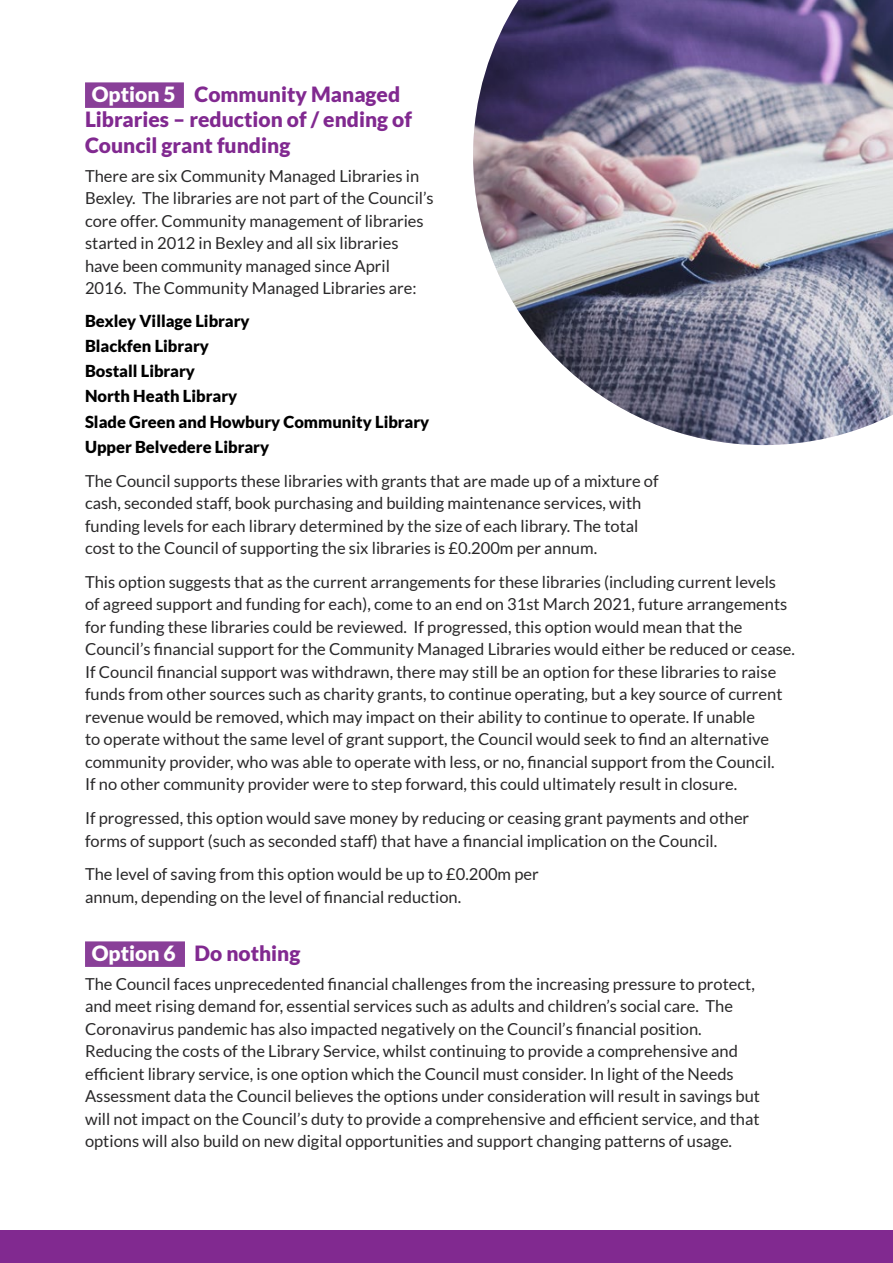
<style>
.page{position:relative;width:893px;height:1263px;background:#fff}
.page>*{position:absolute;margin:0;border:0;box-sizing:border-box;transform-origin:0 0}
.H2_Heading_rev{font:900 21px/25.5px "Lato";color:#812990}
.P_Body_Text{font:16.5px/22.5px "Lato";color:#292829}
.H3_Heading{font:900 16.5px "Lato";color:#000}
.s1{color:#fff}
</style>
<div class="page">
<div style="left:85px;top:82px;width:99px;height:26px;background:#893f98"></div>
<div style="left:85px;top:941px;width:100px;height:26px;background:#893f98"></div>
<img style="left:473px;top:0;width:420px;height:445px">
<div style="left:0;top:1230px;width:893px;height:33px;background:#812990"></div>
<h2 class="H2_Heading_rev" style="left:85px;top:81px;width:328px;text-indent:7px"><span class="s1">Option 5</span> Community Managed<br>Libraries – reduction of / ending of<br>Council grant funding</h2>
<p class="P_Body_Text" style="left:85px;top:164px;width:350px">There are six Community Managed Libraries in Bexley. The libraries are not part of the Council’s core offer. Community management of libraries started in 2012 in Bexley and all six libraries have been community managed since April 2016. The Community Managed Libraries are:</p>
<h3 class="H3_Heading" style="left:85px;top:311px;width:166px">Bexley Village Library</h3>
<h3 class="H3_Heading" style="left:85px;top:336px;width:125px">Blackfen Library</h3>
<h3 class="H3_Heading" style="left:85px;top:361px;width:112px">Bostall Library</h3>
<h3 class="H3_Heading" style="left:85px;top:387px;width:154px">North Heath Library</h3>
<h3 class="H3_Heading" style="left:85px;top:412px;width:346px">Slade Green and Howbury Community Library</h3>
<h3 class="H3_Heading" style="left:85px;top:437px;width:186px">Upper Belvedere Library</h3>
<p class="P_Body_Text" style="left:85px;top:469px;width:575px">The Council supports these libraries with grants that are made up of a mixture of cash, seconded staff, book purchasing and building maintenance services, with funding levels for each library determined by the size of each library. The total cost to the Council of supporting the six libraries is £0.200m per annum.</p>
<p class="P_Body_Text" style="left:85px;top:571px;width:711px">This option suggests that as the current arrangements for these libraries (including current levels<br>of agreed support and funding for each), come to an end on 31st March 2021, future arrangements for funding these libraries could be reviewed. If progressed, this option would mean that the Council’s financial support for the Community Managed Libraries would either be reduced or cease.<br>If Council financial support was withdrawn, there may still be an option for these libraries to raise funds from other sources such as charity grants, to continue operating, but a key source of current revenue would be removed, which may impact on their ability to continue to operate. If unable<br>to operate without the same level of grant support, the Council would seek to find an alternative community provider, who was able to operate with less, or no, financial support from the Council.<br>If no other community provider were to step forward, this could ultimately result in closure.</p>
<p class="P_Body_Text" style="left:85px;top:807px;width:666px">If progressed, this option would save money by reducing or ceasing grant payments and other forms of support (such as seconded staff) that have a financial implication on the Council.</p>
<p class="P_Body_Text" style="left:85px;top:863px;width:455px">The level of saving from this option would be up to £0.200m per annum, depending on the level of financial reduction.</p>
<h2 class="H2_Heading_rev" style="left:92px;top:940px;width:210px"><span class="s1">Option 6</span> Do nothing</h2>
<p class="P_Body_Text" style="left:85px;top:972px;width:676px">The Council faces unprecedented financial challenges from the increasing pressure to protect, and meet rising demand for, essential services such as adults and children’s social care. The Coronavirus pandemic has also impacted negatively on the Council’s financial position.<br>Reducing the costs of the Library Service, whilst continuing to provide a comprehensive and efficient library service, is one option which the Council must consider. In light of the Needs Assessment data the Council believes the options under consideration will result in savings but will not impact on the Council’s duty to provide a comprehensive and efficient service, and that options will also build on new digital opportunities and support changing patterns of usage.</p>
</div>
